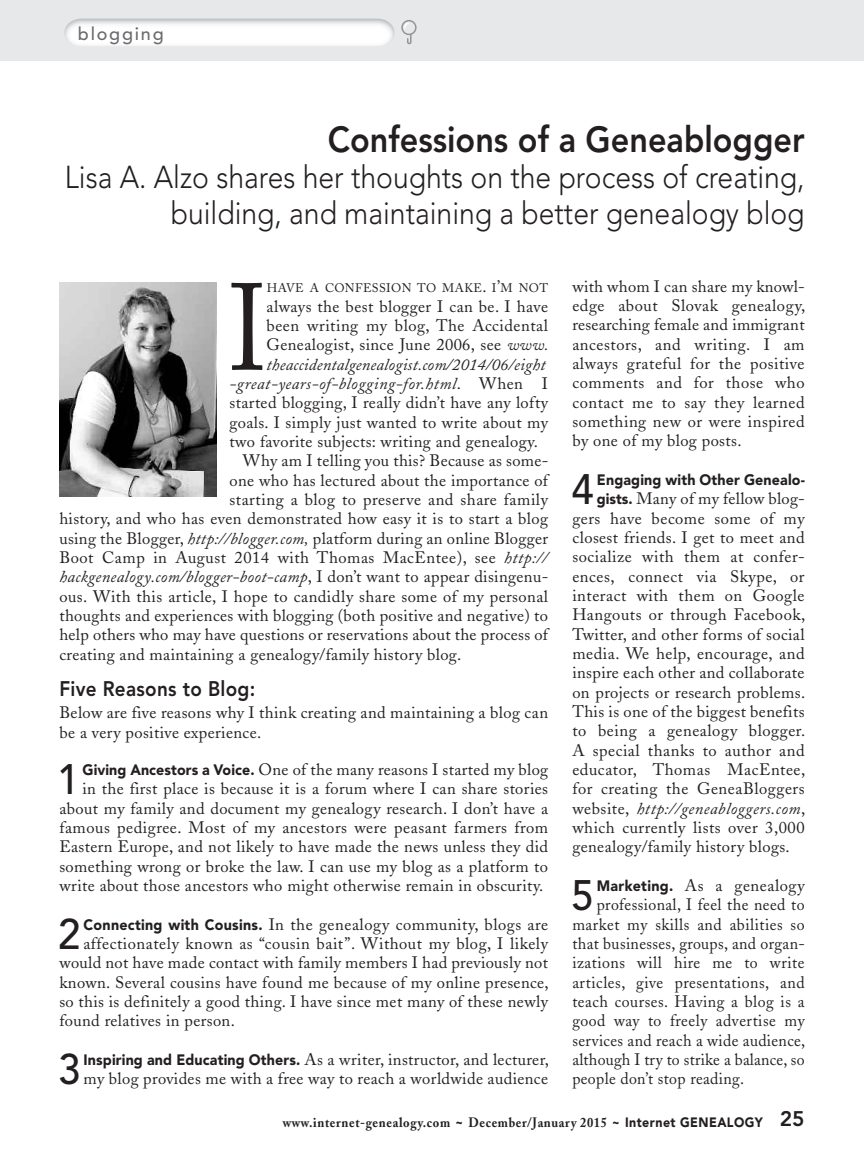
<style>
.page{position:relative;width:864px;height:1161px;background:#fff}
.page>*{position:absolute;margin:0;border:0;box-sizing:border-box;transform-origin:0 0}
.t1{font:122.25px "Adobe Caslon";color:#231f20;scale:.81 1}
.t2{font:500 42.3px "Avenir";color:#231f20;scale:.95 1}
.t3{font:800 36px "Avenir";color:#231f20;scale:.9 1}
.t4{font:300 31.5px/36px "Avenir";color:#231f20;text-align:right;scale:.9 1}
.t5{font:800 21px "Avenir";letter-spacing:.015em;color:#231f20;scale:.9 1}
.t6{font:500 18px "Avenir";letter-spacing:.1em;color:#6b6b6e}
.t7{font:16.5px/19.4px "Adobe Caslon";letter-spacing:.02em;color:#231f20}
.t8{font:16.5px "Adobe Caslon";letter-spacing:.02em;color:#231f20;scale:.96 1}
.t9{font:italic 16.5px "Adobe Caslon";letter-spacing:.02em;color:#231f20}
.t10{font:900 15px "Avenir";letter-spacing:.01em;color:#231f20;scale:.95 1}
.t11{font:700 13.5px "Adobe Caslon";letter-spacing:.05em;color:#231f20;scale:.92 1}
.t12{font:12.3px "Adobe Caslon";letter-spacing:.035em;color:#231f20}
.s1{font-size:16.5px}
.s2{font-style:italic}
.s3{font-style:normal}
.s4{font-family:"Avenir";font-weight:900;font-size:15px}
.s5{font-family:"Avenir";font-weight:900}
.s6{font-family:"Avenir";font-weight:800;font-size:21px}
</style>
<div class="page">
<svg style="left:1px;top:0;width:863px;height:61px;background:#e9eaeb"></svg>
<div style="left:401px;top:20px;width:16px;height:15px;border:2px solid #939598;border-radius:50%"></div>
<svg style="left:403px;top:22px;width:9px;height:22px"></svg>
<svg style="left:0;top:0;width:1px;height:61px"></svg>
<img style="left:59px;top:282px;width:157px;height:215px">
<p class="t6" style="left:78px;top:26px;width:87px">blogging</p>
<h3 class="t3" style="left:328px;top:125px;width:531px">Confessions of a Geneablogger</h3>
<h3 class="t4" style="left:65px;top:162px;width:824px">Lisa A. Alzo shares her thoughts on the process of creating, building, and maintaining a better genealogy blog</h3>
<h1 class="t1" style="left:229px;top:283px;width:47px">I</h1>
<p class="t12" style="left:267px;top:284px;width:283px">HAVE A CONFESSION TO MAKE<span class="s1">.</span> I<span class="s1">’</span>M NOT</p>
<p class="t7" style="left:267px;top:298px;width:283px">always the best blogger I can be. I have</p>
<p class="t7" style="left:267px;top:318px;width:283px">been writing my blog, The Accidental</p>
<p class="t7" style="left:267px;top:337px;width:284px">Genealogist, since June 2006, see <span class="s2">www.</span></p>
<p class="t9" style="left:267px;top:359px;width:281px">theaccidentalgenealogist.com/2014/06/eight</p>
<p class="t9" style="left:229px;top:378px;width:320px">-great-years-of-blogging-for.html<span class="s3">. When I</span></p>
<p class="t7" style="left:229px;top:395px;width:320px">started blogging, I really didn’t have any lofty</p>
<p class="t7" style="left:229px;top:414px;width:320px">goals. I simply just wanted to write about my</p>
<p class="t7" style="left:229px;top:434px;width:310px">two favorite subjects: writing and genealogy.</p>
<p class="t7" style="left:243px;top:453px;width:307px">Why am I telling you this? Because as some-</p>
<p class="t7" style="left:229px;top:472px;width:320px">one who has lectured about the importance of</p>
<p class="t7" style="left:229px;top:492px;width:320px">starting a blog to preserve and share family</p>
<p class="t7" style="left:59px;top:511px;width:490px">history, and who has even demonstrated how easy it is to start a blog</p>
<p class="t7" style="left:59px;top:530px;width:490px">using the Blogger, <span class="s2">http://blogger.com,</span> platform during an online Blogger</p>
<p class="t7" style="left:59px;top:550px;width:490px">Boot Camp in August 2014 with Thomas MacEntee), see <span class="s2">http://</span></p>
<p class="t9" style="left:59px;top:571px;width:491px">hackgenealogy.com/blogger-boot-camp<span class="s3">, I don’t want to appear disingenu-</span></p>
<p class="t7" style="left:59px;top:588px;width:490px">ous. With this article, I hope to candidly share some of my personal</p>
<p class="t7" style="left:59px;top:608px;width:490px">thoughts and experiences with blogging (both positive and negative) to</p>
<p class="t7" style="left:59px;top:627px;width:490px">help others who may have questions or reservations about the process of</p>
<p class="t7" style="left:59px;top:646px;width:403px">creating and maintaining a genealogy/family history blog.</p>
<p class="t5" style="left:59px;top:680px;width:219px">Five Reasons to Blog:</p>
<p class="t7" style="left:59px;top:705px;width:490px">Below are five reasons why I think creating and maintaining a blog can be a very positive experience.</p>
<h2 class="t2" style="left:57px;top:762px;width:25px">1</h2>
<p class="t7" style="left:59px;top:762px;width:490px;text-align:right"><span class="s4">Giving Ancestors a Voice.</span> One of the many reasons I started my blog<br>in the first place is because it is a forum where I can share stories about my family and document my genealogy research. I don’t have a famous pedigree. Most of my ancestors were peasant farmers from Eastern Europe, and not likely to have made the news unless they did something wrong or broke the law. I can use my blog as a platform to write about those ancestors who might otherwise remain in obscurity.</p>
<h2 class="t2" style="left:58px;top:917px;width:25px">2</h2>
<p class="t7" style="left:84px;top:916px;width:466px"><span class="s4">Connecting with Cousins.</span> In the genealogy community, blogs are</p>
<p class="t7" style="left:83px;top:936px;width:466px">affectionately known as “cousin bait”. Without my blog, I likely</p>
<p class="t7" style="left:59px;top:955px;width:490px">would not have made contact with family members I had previously not</p>
<p class="t7" style="left:59px;top:974px;width:491px">known. Several cousins have found me because of my online presence,</p>
<p class="t7" style="left:59px;top:994px;width:490px">so this is definitely a good thing. I have since met many of these newly</p>
<p class="t7" style="left:59px;top:1013px;width:177px">found relatives in person.</p>
<h2 class="t2" style="left:58px;top:1052px;width:25px">3</h2>
<p class="t7" style="left:83px;top:1052px;width:467px"><span class="s4">Inspiring and Educating Others.</span> As a writer, instructor, and lecturer, my blog provides me with a free way to reach a worldwide audience</p>
<p class="t7" style="left:572px;top:278px;width:234px;text-align:justify">with whom I can share my knowl&shy;edge about Slovak genealogy, researching female and immigrant ancestors, and writing. I am always grateful for the positive comments and for those who contact me to say they learned something new or were inspired by one of my blog posts.</p>
<h2 class="t2" style="left:571px;top:472px;width:25px">4</h2>
<p class="t10" style="left:597px;top:474px;width:220px">Engaging with Other Genealo-</p>
<p class="t7" style="left:572px;top:491px;width:234px;text-align:justify;text-indent:24px"><span class="s4">gists.</span> Many of my fellow blog&shy;gers have become some of my closest friends. I get to meet and socialize with them at confer&shy;ences, connect via Skype, or interact with them on Google Hangouts or through Facebook, Twitter, and other forms of social media. We help, encourage, and inspire each other and collaborate on projects or research problems.<br>This is one of the biggest benefits to being a genealogy blogger.<br>A special thanks to author and educator, Thomas MacEntee, for creating the GeneaBloggers website, <span class="s2">http://geneabloggers.com</span>, which currently lists over 3,000 genealogy/family history blogs.</p>
<h2 class="t2" style="left:571px;top:878px;width:25px">5</h2>
<p class="t7" style="left:597px;top:878px;width:209px"><span class="s4">Marketing.</span> As a genealogy</p>
<p class="t8" style="left:597px;top:899px;width:218px">professional, I feel the need to</p>
<p class="t8" style="left:572px;top:918px;width:243px">market my skills and abilities so</p>
<p class="t8" style="left:572px;top:937px;width:244px">that businesses, groups, and organ-</p>
<p class="t8" style="left:572px;top:957px;width:243px">izations will hire me to write</p>
<p class="t8" style="left:572px;top:976px;width:243px">articles, give presentations, and</p>
<p class="t8" style="left:572px;top:995px;width:243px">teach courses. Having a blog is a</p>
<p class="t8" style="left:572px;top:1015px;width:243px">good way to freely advertise my</p>
<p class="t8" style="left:572px;top:1034px;width:244px">services and reach a wide audience,</p>
<p class="t8" style="left:572px;top:1053px;width:243px">although I try to strike a balance, so</p>
<p class="t8" style="left:572px;top:1073px;width:180px">people don’t stop reading.</p>
<p class="t11" style="left:283px;top:1117px;width:569px">www.internet-genealogy.com <span class="s5">~</span> December/January 2015 <span class="s5">~ Internet GENEALOGY</span> <span class="s6">25</span></p>
</div>
